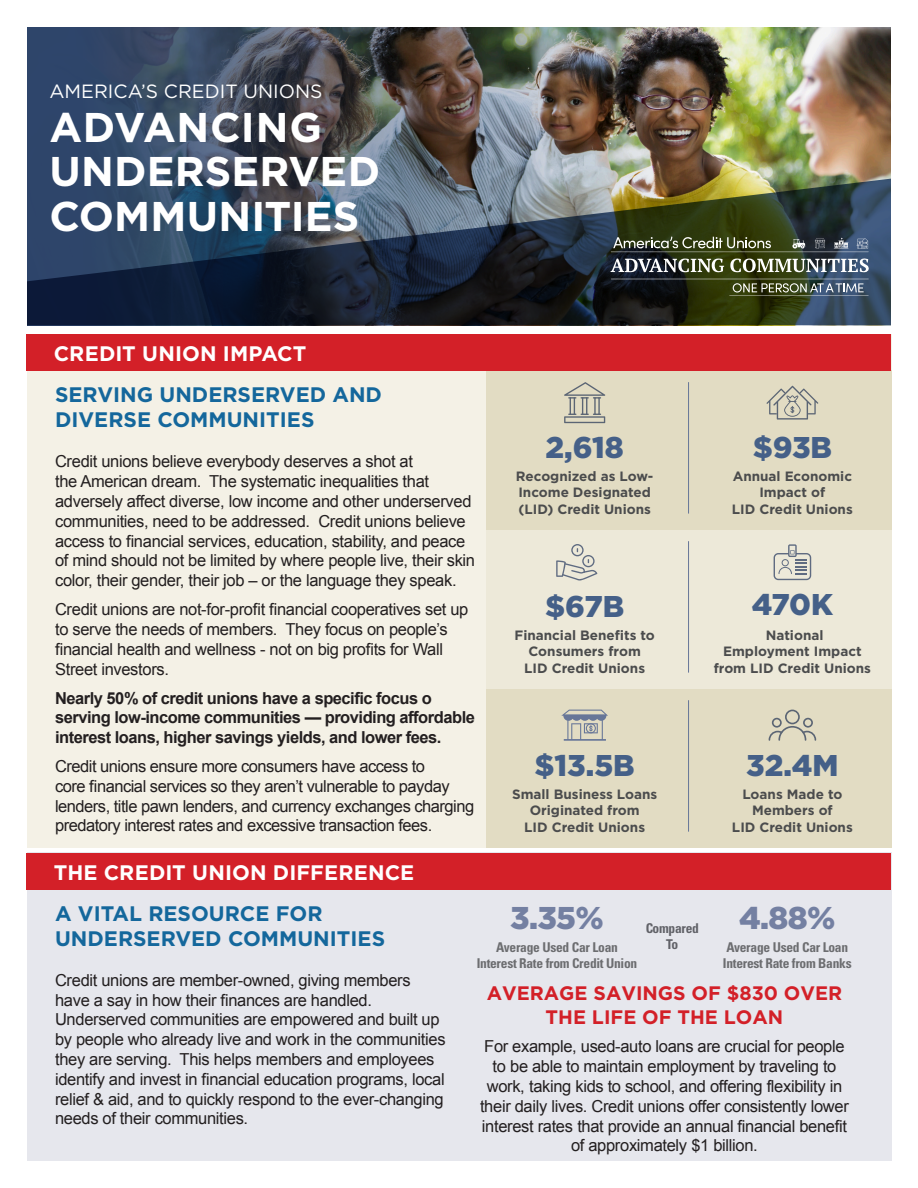
<style>
.page{position:relative;width:918px;height:1188px;background:#fff}
.page>*{position:absolute;margin:0;border:0;box-sizing:border-box;transform-origin:0 0}
.t1{font:700 41.55px/44.2px "Gotham";letter-spacing:.005em;color:#fff}
.t2{font:900 31.5px "Gotham";color:#7480a2}
.t3{font:900 30px "Gotham";color:#456088}
.t4{font:700 21px/25.2px "Gotham";color:#14679c}
.t5{font:700 21px "Gotham";letter-spacing:.005em;color:#fff}
.t6{font:700 19.5px/24.6px "Gotham";color:#d32028;text-align:center}
.t7{font:19.2px "Gotham";color:#fff}
.t8{font:16.5px/19.8px "Arial";letter-spacing:-.02em;color:#231f20}
.t9{font:700 16.5px/19.8px "Arial";letter-spacing:-.03em;color:#231f20}
.t10{font:700 13.5px/16.2px "Gotham";color:#4b4c4d;text-align:center}
.t11{font:700 condensed 13.5px/16.2px "Univers";letter-spacing:-.02em;color:#6c6d70;text-align:center}
</style>
<div class="page">
<img style="left:27px;top:27px;width:864px;height:152px">
<img style="left:27px;top:179px;width:864px;height:146px">
<div style="left:27px;top:334px;width:864px;height:514px;background:#f4f1e6"></div>
<div style="left:27px;top:853px;width:864px;height:308px;background:#e6e7ed"></div>
<div style="left:486px;top:371px;width:405px;height:477px;background:#ede9d9"></div>
<div style="left:486px;top:371px;width:405px;height:159px;background:#e2dcc3"></div>
<div style="left:486px;top:689px;width:405px;height:159px;background:#e2dcc3"></div>
<hr style="left:688px;top:382px;width:1px;height:132px;background:#677698">
<hr style="left:688px;top:541px;width:1px;height:132px;background:#677698">
<hr style="left:688px;top:700px;width:1px;height:132px;background:#677698">
<div style="left:27px;top:334px;width:864px;height:37px;background:#d32028"></div>
<div style="left:27px;top:853px;width:864px;height:36px;background:#d32028"></div>
<svg style="left:611px;top:279px;width:258px;height:18px;background:#3c4437"></svg>
<svg style="left:610px;top:237px;width:259px;height:36px;background:#5a6355"></svg>
<svg style="left:556px;top:544px;width:41px;height:37px"></svg>
<svg style="left:774px;top:544px;width:37px;height:36px"></svg>
<svg style="left:769px;top:710px;width:47px;height:31px"></svg>
<svg style="left:561px;top:710px;width:47px;height:31px"></svg>
<svg style="left:766px;top:386px;width:52px;height:34px"></svg>
<svg style="left:564px;top:382px;width:41px;height:41px"></svg>
<p class="t7" style="left:50px;top:81px;width:274px">AMERICA’S CREDIT UNIONS</p>
<p class="t1" style="left:50px;top:104px;width:332px">ADVANCING<br>UNDERSERVED<br>COMMUNITIES</p>
<p class="t5" style="left:54px;top:342px;width:254px">CREDIT UNION IMPACT</p>
<p class="t4" style="left:55px;top:382px;width:328px">SERVING UNDERSERVED AND<br>DIVERSE COMMUNITIES</p>
<p class="t8" style="left:55px;top:452px;width:422px">Credit unions believe everybody deserves a shot at<br>the American dream. The systematic inequalities that adversely affect diverse, low income and other underserved communities, need to be addressed. Credit unions believe access to financial services, education, stability, and peace of mind should not be limited by where people live, their skin color, their gender, their job – or the language they speak.</p>
<p class="t8" style="left:55px;top:600px;width:415px">Credit unions are not-for-profit financial cooperatives set up to serve the needs of members. They focus on people’s financial health and wellness - not on big profits for Wall Street investors.</p>
<p class="t9" style="left:55px;top:688px;width:421px">Nearly 50% of credit unions have a specific focus o serving low-income communities — providing affordable interest loans, higher savings yields, and lower fees.</p>
<p class="t8" style="left:55px;top:757px;width:421px">Credit unions ensure more consumers have access to<br>core financial services so they aren’t vulnerable to payday lenders, title pawn lenders, and currency exchanges charging predatory interest rates and excessive transaction fees.</p>
<p class="t5" style="left:54px;top:860px;width:362px">THE CREDIT UNION DIFFERENCE</p>
<p class="t3" style="left:546px;top:430px;width:80px">2,618</p>
<p class="t10" style="left:516px;top:468px;width:139px;text-align:left">Recognized as Low-<br>Income Designated (LID) Credit Unions</p>
<p class="t3" style="left:545px;top:589px;width:81px">$67B</p>
<p class="t10" style="left:514px;top:627px;width:142px">Financial Benefits to<br>Consumers from<br>LID Credit Unions</p>
<p class="t3" style="left:535px;top:748px;width:102px">$13.5B</p>
<p class="t10" style="left:512px;top:786px;width:147px">Small Business Loans<br>Originated from<br>LID Credit Unions</p>
<p class="t3" style="left:753px;top:430px;width:81px">$93B</p>
<p class="t10" style="left:732px;top:468px;width:122px">Annual Economic<br>Impact of<br>LID Credit Unions</p>
<p class="t3" style="left:752px;top:587px;width:83px">470K</p>
<p class="t10" style="left:714px;top:627px;width:159px">National<br>Employment Impact from LID Credit Unions</p>
<p class="t3" style="left:746px;top:748px;width:94px">32.4M</p>
<p class="t10" style="left:732px;top:786px;width:122px">Loans Made to<br>Members of<br>LID Credit Unions</p>
<p class="t4" style="left:55px;top:900px;width:332px">A VITAL RESOURCE FOR<br>UNDERSERVED COMMUNITIES</p>
<p class="t8" style="left:55px;top:970px;width:392px">Credit unions are member-owned, giving members have a say in how their finances are handled.<br>Underserved communities are empowered and built up by people who already live and work in the communities they are serving. This helps members and employees identify and invest in financial education programs, local relief &amp; aid, and to quickly respond to the ever-changing needs of their communities.</p>
<p class="t2" style="left:739px;top:900px;width:98px">4.88%</p>
<p class="t11" style="left:723px;top:939px;width:130px;text-align:left">Average Used Car Loan<br>Interest Rate from Banks</p>
<p class="t2" style="left:510px;top:900px;width:95px">3.35%</p>
<p class="t11" style="left:477px;top:939px;width:162px">Average Used Car Loan<br>Interest Rate from Credit Union</p>
<p class="t11" style="left:645px;top:920px;width:55px">Compared<br>To</p>
<p class="t6" style="left:487px;top:980px;width:357px">AVERAGE SAVINGS OF $830 OVER<br>THE LIFE OF THE LOAN</p>
<p class="t8" style="left:480px;top:1037px;width:370px;text-align:center">For example, used-auto loans are crucial for people to be able to maintain employment by traveling to work, taking kids to school, and offering flexibility in their daily lives. Credit unions offer consistently lower interest rates that provide an annual financial benefit of approximately $1 billion.</p>
</div>
